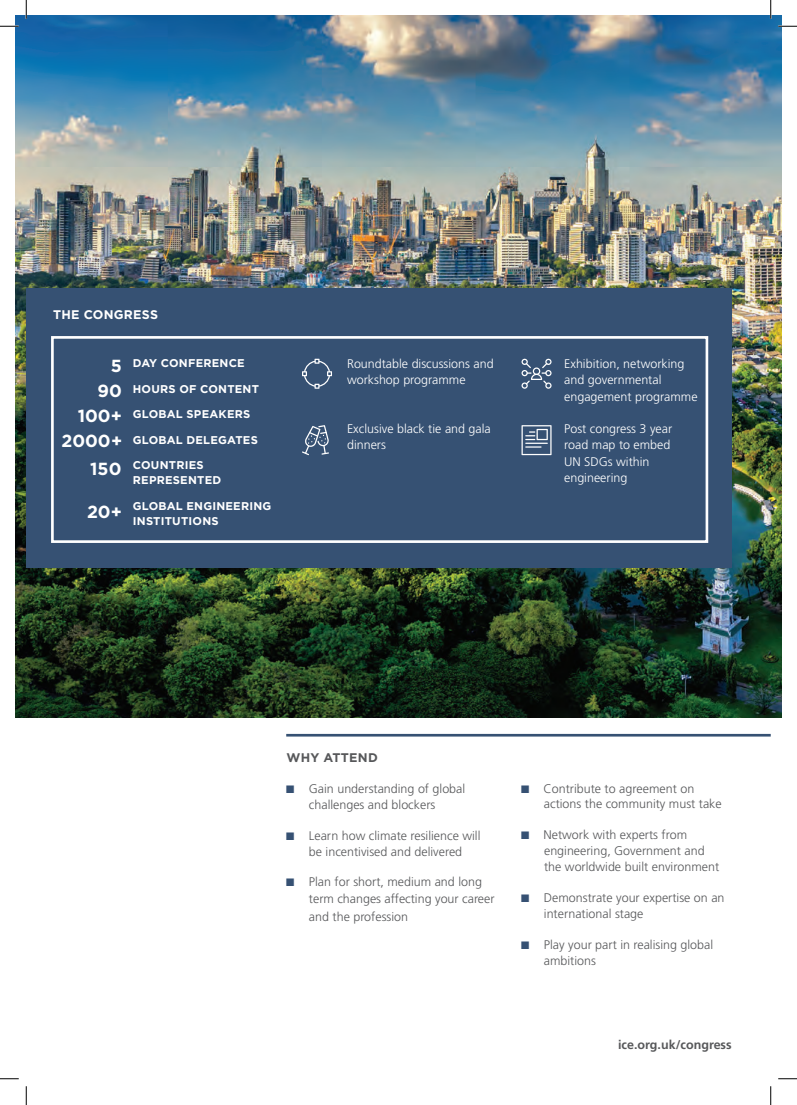
<style>
.page{position:relative;width:797px;height:1105px;background:#fff}
.page>*{position:absolute;margin:0;border:0;box-sizing:border-box;transform-origin:0 0}
.t1{font:700 17.5px "Gotham Pro";color:#fff}
.t2{font:300 12.5px/16.2px "Frutiger CE";color:#57585a}
.t3{font:300 12.5px/16.2px "Frutiger CE";color:#fff}
.t4{font:700 12.5px "Frutiger CE";color:#57585a}
.t5{font:700 12.5px "Gotham Pro";letter-spacing:.02em;color:#fff}
.t6{font:700 12.5px "Gotham Pro";letter-spacing:.02em;color:#57585a}
.t7{font:700 11.25px/15px "Gotham Pro";letter-spacing:.02em;color:#fff}
.s1{font-family:"Andale Mono";font-weight:400;color:#365173}
</style>
<div class="page">
<img style="left:16px;top:16px;width:765px;height:702px">
<div style="left:26px;top:289px;width:705px;height:279px;background:#365173"></div>
<hr style="left:286px;top:734px;width:484px;height:2px;background:#365173">
<div style="left:51px;top:336px;width:657px;height:207px;border:3px solid #fff"></div>
<svg style="left:302px;top:359px;width:30px;height:30px"></svg>
<svg style="left:302px;top:425px;width:27px;height:30px"></svg>
<svg style="left:521px;top:359px;width:30px;height:30px"></svg>
<svg style="left:521px;top:425px;width:30px;height:30px"></svg>
<svg style="left:0;top:25px;width:19px;height:2px"></svg>
<svg style="left:778px;top:25px;width:19px;height:2px"></svg>
<svg style="left:0;top:1078px;width:19px;height:1px"></svg>
<svg style="left:778px;top:1078px;width:19px;height:1px"></svg>
<svg style="left:25px;top:0;width:2px;height:19px"></svg>
<svg style="left:25px;top:1086px;width:2px;height:19px"></svg>
<svg style="left:770px;top:0;width:1px;height:19px"></svg>
<svg style="left:770px;top:1086px;width:1px;height:19px"></svg>
<p class="t5" style="left:53px;top:307px;width:106px">THE CONGRESS</p>
<p class="t1" style="left:111px;top:356px;width:13px">5</p>
<p class="t1" style="left:98px;top:381px;width:26px">90</p>
<p class="t1" style="left:78px;top:406px;width:46px">100+</p>
<p class="t1" style="left:61px;top:431px;width:62px">2000+</p>
<p class="t1" style="left:90px;top:459px;width:33px">150</p>
<p class="t1" style="left:87px;top:502px;width:36px">20+</p>
<p class="t7" style="left:133px;top:355px;width:113px">DAY CONFERENCE</p>
<p class="t7" style="left:133px;top:381px;width:128px">HOURS OF CONTENT</p>
<p class="t7" style="left:133px;top:406px;width:119px">GLOBAL SPEAKERS</p>
<p class="t7" style="left:133px;top:432px;width:126px">GLOBAL DELEGATES</p>
<p class="t7" style="left:133px;top:458px;width:90px">COUNTRIES<br>REPRESENTED</p>
<p class="t7" style="left:133px;top:498px;width:140px">GLOBAL ENGINEERING<br>INSTITUTIONS</p>
<p class="t3" style="left:347px;top:355px;width:148px">Roundtable discussions and workshop programme</p>
<p class="t3" style="left:347px;top:420px;width:145px">Exclusive black tie and gala dinners</p>
<p class="t3" style="left:564px;top:355px;width:135px">Exhibition, networking and governmental engagement programme</p>
<p class="t3" style="left:564px;top:420px;width:110px">Post congress 3 year road map to embed<br>UN SDGs within engineering</p>
<p class="t6" style="left:286px;top:750px;width:93px">WHY ATTEND</p>
<p class="t2" style="left:286px;top:780px;width:180px;text-align:center"><span class="s1">■</span> Gain understanding of global challenges and blockers</p>
<p class="t2" style="left:286px;top:827px;width:196px;text-align:center"><span class="s1">■</span> Learn how climate resilience will be incentivised and delivered</p>
<p class="t2" style="left:309px;top:874px;width:187px;text-indent:-22px"><span class="s1">■</span> Plan for short, medium and long term changes affecting your career</p>
<p class="t2" style="left:309px;top:908px;width:101px">and the profession</p>
<p class="t2" style="left:544px;top:780px;width:179px;line-height:15.8px;text-indent:-22px"><span class="s1">■</span> Contribute to agreement on actions the community must take</p>
<p class="t2" style="left:544px;top:827px;width:177px;line-height:15.9px;text-indent:-23px"><span class="s1">■</span> Network with experts from engineering, Government and the worldwide built environment</p>
<p class="t2" style="left:544px;top:889px;width:182px;text-indent:-22px"><span class="s1">■</span> Demonstrate your expertise on an international stage</p>
<p class="t2" style="left:544px;top:936px;width:171px;text-indent:-22px"><span class="s1">■</span> Play your part in realising global ambitions</p>
<p class="t4" style="left:618px;top:1037px;width:115px">ice.org.uk/congress</p>
</div>
